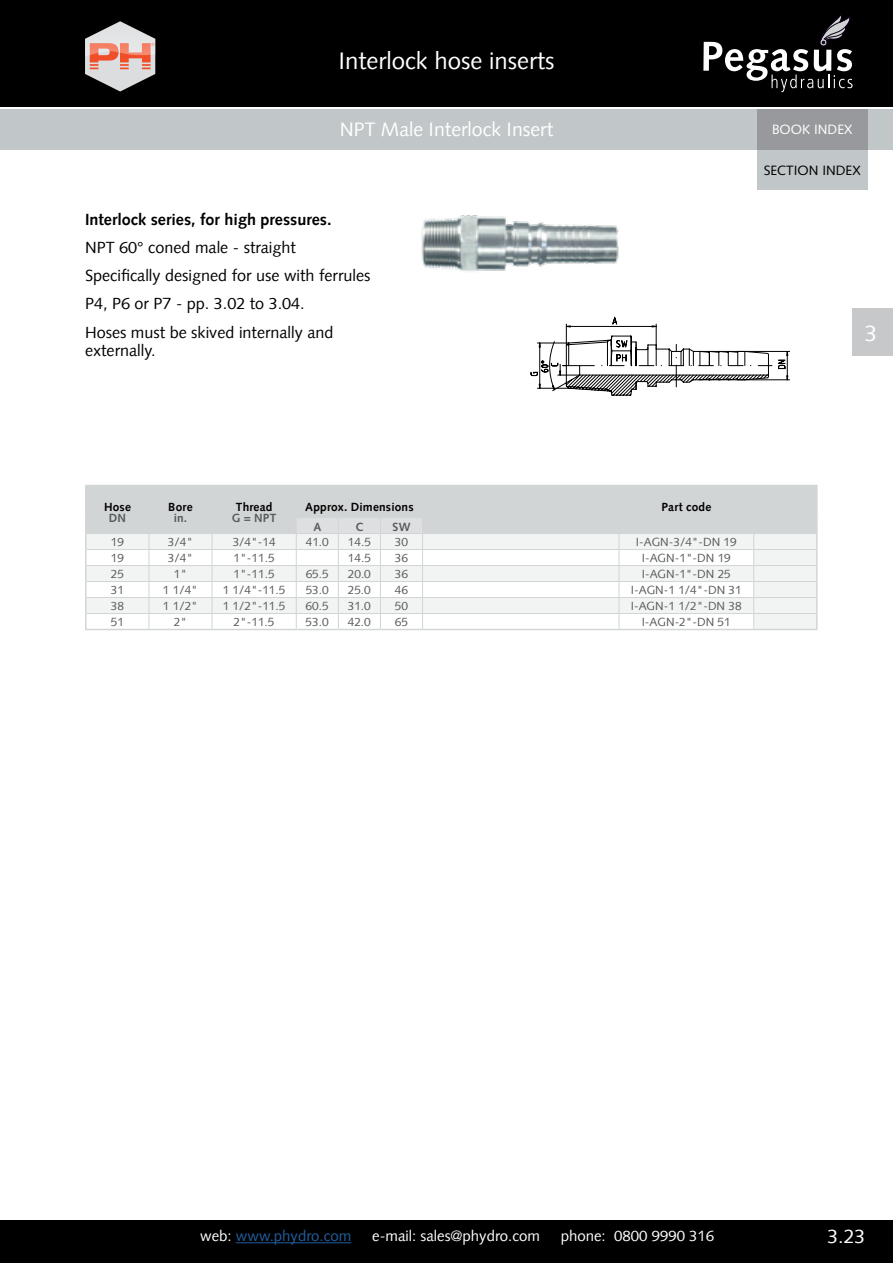
<style>
.page{position:relative;width:893px;height:1263px;background:#fff}
.page>*{position:absolute;margin:0;border:0;box-sizing:border-box;transform-origin:0 0}
.t1{font:24px "Syntax LT";color:#fff}
.t2{font:22.5px "Syntax LT";color:#fff}
.t3{font:19.5px "Syntax LT";color:#fff}
.t4{font:16.2px/28.2px "Syntax LT";color:#000}
.t5{font:700 16.2px "Syntax LT";color:#000}
.t6{font:15px "Syntax LT";color:#fff}
.t7{font:15px "Syntax LT";color:#215e9e}
.t8{font:13.5px "Syntax LT Std";color:#000}
.t9{font:13.5px "Syntax LT Std";color:#fff}
.t10{font:11.85px "Syntax LT";color:#58595b}
.t11{font:700 11.85px "Syntax LT";letter-spacing:.015em;color:#000}
.t12{font:700 11.85px "Syntax";letter-spacing:.025em;color:#58595b}
.s1{color:#fff}
</style>
<div class="page">
<div style="left:0;top:0;width:893px;height:106px;background:#000"></div>
<div style="left:0;top:1220px;width:893px;height:43px;background:#000"></div>
<div style="left:0;top:109px;width:893px;height:41px;background:#c1c6c8"></div>
<hr style="left:236px;top:1242px;width:115px;height:1px;background:#215e9e">
<svg style="left:85px;top:21px;width:70px;height:71px"></svg>
<div style="left:853px;top:308px;width:40px;height:48px;background:#c7c8ca"></div>
<svg style="left:703px;top:13px;width:150px;height:79px"></svg>
<div style="left:757px;top:150px;width:110px;height:40px;background:#c1c6c8"></div>
<div style="left:757px;top:109px;width:110px;height:41px;background:#97999c"></div>
<hr style="left:85px;top:629px;width:64px;height:1px;background:#d1d5d6">
<hr style="left:149px;top:629px;width:63px;height:1px;background:#d1d5d6">
<hr style="left:212px;top:629px;width:84px;height:1px;background:#d1d5d6">
<hr style="left:296px;top:629px;width:42px;height:1px;background:#d1d5d6">
<hr style="left:338px;top:629px;width:42px;height:1px;background:#d1d5d6">
<hr style="left:380px;top:629px;width:43px;height:1px;background:#d1d5d6">
<hr style="left:423px;top:629px;width:196px;height:1px;background:#d1d5d6">
<hr style="left:619px;top:629px;width:135px;height:1px;background:#d1d5d6">
<hr style="left:754px;top:629px;width:64px;height:1px;background:#d1d5d6">
<svg style="left:85px;top:485px;width:733px;height:144px"></svg>
<hr style="left:700px;top:380px;width:90px;height:1px;background:#000">
<hr style="left:700px;top:351px;width:90px;height:1px;background:#000">
<svg style="left:778px;top:351px;width:10px;height:29px"></svg>
<svg style="left:531px;top:317px;width:241px;height:79px"></svg>
<img style="left:421px;top:215px;width:198px;height:57px">
<h1 class="t1" style="left:338px;top:47px;width:218px">Interlock hose inserts</h1>
<h3 class="t3" style="left:340px;top:118px;width:215px">NPT Male Interlock Insert</h3>
<p class="t9" style="left:772px;top:122px;width:82px">BOOK INDEX</p>
<h3 class="t5" style="left:85px;top:210px;width:248px">Interlock series, for high pressures.</h3>
<h3 class="t4" style="left:85px;top:233px;width:287px">NPT 60° coned male - straight Specifically designed for use with ferrules P4, P6 or P7 - pp. 3.02 to 3.04.<br>Hoses must be skived internally and</h3>
<h3 class="t4" style="left:85px;top:336px;width:72px">externally.</h3>
<p class="t8" style="left:764px;top:162px;width:98px">SECTION INDEX</p>
<h2 class="t2" style="left:865px;top:320px;width:14px">3</h2>
<p class="t11" style="left:104px;top:500px;width:28px">Hose</p>
<p class="t12" style="left:109px;top:511px;width:19px">DN</p>
<p class="t11" style="left:168px;top:500px;width:26px">Bore</p>
<p class="t12" style="left:174px;top:511px;width:15px">in.</p>
<p class="t11" style="left:236px;top:500px;width:38px">Thread</p>
<p class="t12" style="left:232px;top:511px;width:46px">G = NPT</p>
<p class="t11" style="left:305px;top:500px;width:110px">Approx. Dimensions</p>
<p class="t11" style="left:661px;top:500px;width:51px">Part code</p>
<p class="t12" style="left:313px;top:520px;width:9px">A</p>
<p class="t12" style="left:355px;top:520px;width:9px">C</p>
<p class="t12" style="left:392px;top:520px;width:20px">SW</p>
<p class="t10" style="left:111px;top:535px;width:15px">19</p>
<p class="t10" style="left:168px;top:535px;width:27px">3/4"</p>
<p class="t10" style="left:233px;top:535px;width:44px">3/4"-14</p>
<p class="t10" style="left:306px;top:535px;width:25px">41.0</p>
<p class="t10" style="left:348px;top:535px;width:25px">14.5</p>
<p class="t10" style="left:395px;top:535px;width:15px">30</p>
<p class="t10" style="left:636px;top:535px;width:103px">I-AGN-3/4"-DN 19</p>
<p class="t10" style="left:111px;top:551px;width:15px">19</p>
<p class="t10" style="left:168px;top:551px;width:27px">3/4"</p>
<p class="t10" style="left:234px;top:551px;width:42px">1"-11.5</p>
<p class="t10" style="left:348px;top:551px;width:25px">14.5</p>
<p class="t10" style="left:395px;top:551px;width:15px">36</p>
<p class="t10" style="left:642px;top:551px;width:91px">I-AGN-1"-DN 19</p>
<p class="t10" style="left:111px;top:567px;width:15px">25</p>
<p class="t10" style="left:174px;top:567px;width:15px">1"</p>
<p class="t10" style="left:234px;top:567px;width:42px">1"-11.5</p>
<p class="t10" style="left:306px;top:567px;width:25px">65.5</p>
<p class="t10" style="left:348px;top:567px;width:25px">20.0</p>
<p class="t10" style="left:395px;top:567px;width:15px">36</p>
<p class="t10" style="left:642px;top:567px;width:91px">I-AGN-1"-DN 25</p>
<p class="t10" style="left:111px;top:583px;width:15px">31</p>
<p class="t10" style="left:163px;top:583px;width:36px">1 1/4"</p>
<p class="t10" style="left:223px;top:583px;width:64px">1 1/4"-11.5</p>
<p class="t10" style="left:306px;top:583px;width:25px">53.0</p>
<p class="t10" style="left:348px;top:583px;width:25px">25.0</p>
<p class="t10" style="left:395px;top:583px;width:15px">46</p>
<p class="t10" style="left:631px;top:583px;width:112px">I-AGN-1 1/4"-DN 31</p>
<p class="t10" style="left:111px;top:599px;width:15px">38</p>
<p class="t10" style="left:163px;top:599px;width:36px">1 1/2"</p>
<p class="t10" style="left:223px;top:599px;width:64px">1 1/2"-11.5</p>
<p class="t10" style="left:306px;top:599px;width:25px">60.5</p>
<p class="t10" style="left:348px;top:599px;width:25px">31.0</p>
<p class="t10" style="left:395px;top:599px;width:15px">50</p>
<p class="t10" style="left:631px;top:599px;width:112px">I-AGN-1 1/2"-DN 38</p>
<p class="t10" style="left:111px;top:614px;width:15px">51</p>
<p class="t10" style="left:174px;top:614px;width:15px">2"</p>
<p class="t10" style="left:234px;top:614px;width:42px">2"-11.5</p>
<p class="t10" style="left:306px;top:614px;width:25px">53.0</p>
<p class="t10" style="left:348px;top:614px;width:25px">42.0</p>
<p class="t10" style="left:395px;top:614px;width:15px">65</p>
<p class="t10" style="left:642px;top:614px;width:91px">I-AGN-2"-DN 51</p>
<p class="t7" style="left:200px;top:1227px;width:153px"><span class="s1">web:</span> www.phydro.com</p>
<p class="t6" style="left:372px;top:1227px;width:169px">e-mail: sales@phydro.com</p>
<p class="t6" style="left:561px;top:1227px;width:155px">phone: 0800 9990 316</p>
<h3 class="t3" style="left:827px;top:1225px;width:39px">3.23</h3>
</div>
